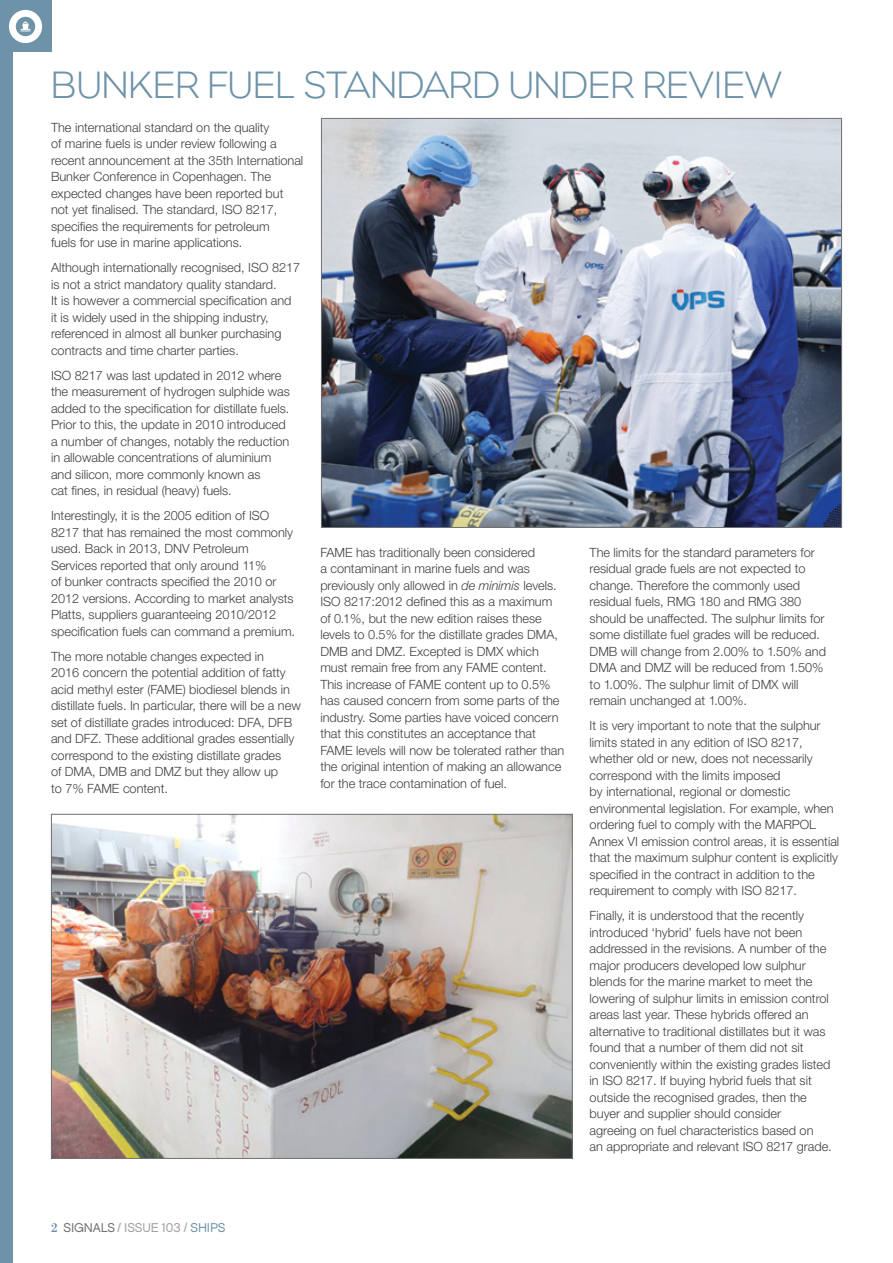
<style>
.page{position:relative;width:893px;height:1263px;background:#fff}
.page>*{position:absolute;margin:0;border:0;box-sizing:border-box;transform-origin:0 0}
.t1{font:300 39px "Eagle";color:#6e93a9}
.t2{font:300 12.75px/16.5px "Helvetica Neue";color:#414042}
.t3{font:12.75px "Chalet London Nineteen Sixty";letter-spacing:-.01em;color:#a1a1a4}
.s1{font-style:italic}
.s2{font-family:"Bodoni Antiqua T";font-weight:600;font-size:13.5px;color:#6e93a9}
.s3{color:#717073}
.s4{color:#6e93a9}
</style>
<div class="page">
<div style="left:0;top:0;width:13px;height:1263px;background:#6e93a9"></div>
<div style="left:0;top:0;width:51px;height:51px;background:#6e93a9"></div>
<div style="left:9px;top:10px;width:33px;height:33px;border:7px solid #fff;border-radius:50%"></div>
<svg style="left:21px;top:21px;width:9px;height:11px"></svg>
<img style="left:53px;top:816px;width:518px;height:341px">
<img style="left:323px;top:120px;width:517px;height:406px">
<h1 class="t1" style="left:51px;top:63px;width:732px">BUNKER FUEL STANDARD UNDER REVIEW</h1>
<p class="t2" style="left:51px;top:118px;width:254px">The international standard on the quality<br>of marine fuels is under review following a recent announcement at the 35th International Bunker Conference in Copenhagen. The expected changes have been reported but not yet finalised. The standard, ISO 8217, specifies the requirements for petroleum<br>fuels for use in marine applications.</p>
<p class="t2" style="left:51px;top:259px;width:251px">Although internationally recognised, ISO 8217 is not a strict mandatory quality standard.<br>It is however a commercial specification and it is widely used in the shipping industry, referenced in almost all bunker purchasing contracts and time charter parties.</p>
<p class="t2" style="left:51px;top:366px;width:240px">ISO 8217 was last updated in 2012 where the measurement of hydrogen sulphide was added to the specification for distillate fuels.<br>Prior to this, the update in 2010 introduced a number of changes, notably the reduction in allowable concentrations of aluminium and silicon, more commonly known as<br>cat fines, in residual (heavy) fuels.</p>
<p class="t2" style="left:51px;top:507px;width:246px">Interestingly, it is the 2005 edition of ISO 8217 that has remained the most commonly used. Back in 2013, DNV Petroleum Services reported that only around 11%<br>of bunker contracts specified the 2010 or 2012 versions. According to market analysts Platts, suppliers guaranteeing 2010/2012 specification fuels can command a premium.</p>
<p class="t2" style="left:51px;top:647px;width:251px">The more notable changes expected in<br>2016 concern the potential addition of fatty acid methyl ester (FAME) biodiesel blends in distillate fuels. In particular, there will be a new set of distillate grades introduced: DFA, DFB and DFZ. These additional grades essentially correspond to the existing distillate grades<br>of DMA, DMB and DMZ but they allow up<br>to 7% FAME content.</p>
<p class="t2" style="left:320px;top:544px;width:246px">FAME has traditionally been considered<br>a contaminant in marine fuels and was previously only allowed in <span class="s1">de minimis</span> levels.<br>ISO 8217:2012 defined this as a maximum of 0.1%, but the new edition raises these levels to 0.5% for the distillate grades DMA, DMB and DMZ. Excepted is DMX which must remain free from any FAME content.<br>This increase of FAME content up to 0.5% has caused concern from some parts of the industry. Some parties have voiced concern that this constitutes an acceptance that FAME levels will now be tolerated rather than the original intention of making an allowance for the trace contamination of fuel.</p>
<p class="t2" style="left:590px;top:544px;width:238px">The limits for the standard parameters for residual grade fuels are not expected to change. Therefore the commonly used residual fuels, RMG 180 and RMG 380 should be unaffected. The sulphur limits for some distillate fuel grades will be reduced.<br>DMB will change from 2.00% to 1.50% and DMA and DMZ will be reduced from 1.50% to 1.00%. The sulphur limit of DMX will remain unchanged at 1.00%.</p>
<p class="t2" style="left:590px;top:717px;width:251px">It is very important to note that the sulphur limits stated in any edition of ISO 8217, whether old or new, does not necessarily correspond with the limits imposed<br>by international, regional or domestic environmental legislation. For example, when ordering fuel to comply with the MARPOL Annex VI emission control areas, it is essential that the maximum sulphur content is explicitly specified in the contract in addition to the requirement to comply with ISO 8217.</p>
<p class="t2" style="left:590px;top:907px;width:244px">Finally, it is understood that the recently introduced ‘hybrid’ fuels have not been addressed in the revisions. A number of the major producers developed low sulphur blends for the marine market to meet the lowering of sulphur limits in emission control areas last year. These hybrids offered an alternative to traditional distillates but it was found that a number of them did not sit conveniently within the existing grades listed in ISO 8217. If buying hybrid fuels that sit outside the recognised grades, then the buyer and supplier should consider<br>agreeing on fuel characteristics based on<br>an appropriate and relevant ISO 8217 grade.</p>
<p class="t3" style="left:51px;top:1220px;width:176px"><span class="s2">2</span> <span class="s3">SIGNALS</span> / ISSUE 103 / <span class="s4">SHIPS</span></p>
</div>
